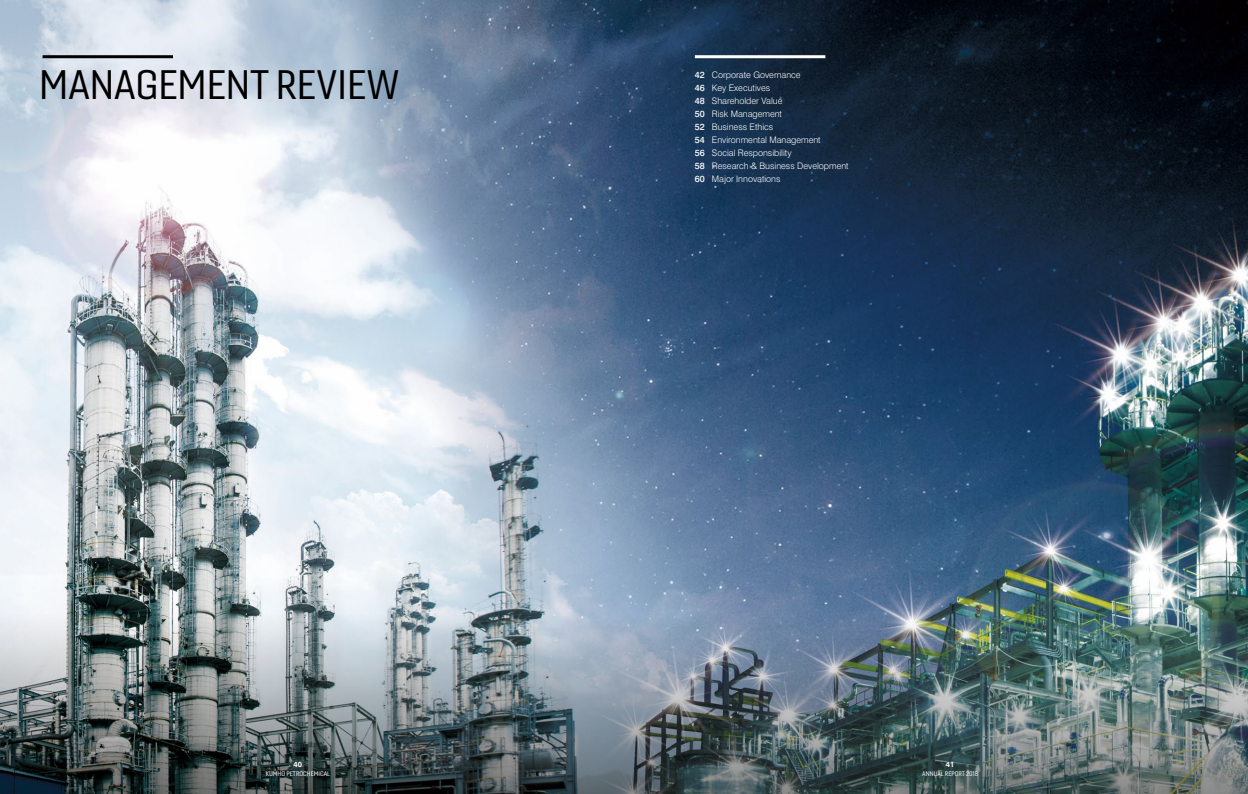
<style>
.page{position:relative;width:1248px;height:794px;background:#fff}
.page>*{position:absolute;margin:0;border:0;box-sizing:border-box;transform-origin:0 0}
.t1{font:40px "Gineso Nor Reg";color:#000}
.t2{font:300 9px/13px "Swiss 721 BT";color:#fff}
.t3{font:700 7.5px "Swiss 721 BT";color:#fff}
.t4{font:6.5px "Gineso Nor Reg";color:#fff}
.s1{font-weight:500}
</style>
<div class="page">
<img style="left:0;top:0;width:1247px;height:794px">
<hr style="left:43px;top:55px;width:130px;height:3px;background:#000">
<hr style="left:694px;top:55px;width:131px;height:3px;background:#fff">
<h1 class="t1" style="left:39px;top:61px;width:362px">MANAGEMENT REVIEW</h1>
<p class="t3" style="left:293px;top:759px;width:10px">40</p>
<p class="t4" style="left:266px;top:769px;width:66px">KUMHO PETROCHEMICAL</p>
<p class="t2" style="left:694px;top:68px;width:107px"><span class="s1">42</span> Corporate Governance<br><span class="s1">46</span> Key Executives<br><span class="s1">48</span> Shareholder Value<br><span class="s1">50</span> Risk Management</p>
<p class="t2" style="left:694px;top:146px;width:98px"><span class="s1">56</span> Social Responsibility</p>
<p class="t2" style="left:694px;top:120px;width:80px"><span class="s1">52</span> Business Ethics</p>
<p class="t2" style="left:694px;top:159px;width:155px"><span class="s1">58</span> Research &amp; Business Development</p>
<p class="t2" style="left:694px;top:133px;width:127px"><span class="s1">54</span> Environmental Management</p>
<p class="t2" style="left:694px;top:172px;width:87px"><span class="s1">60</span> Major Innovations</p>
<p class="t3" style="left:945px;top:759px;width:10px">41</p>
<p class="t4" style="left:922px;top:769px;width:57px">ANNUAL REPORT 2018</p>
</div>
